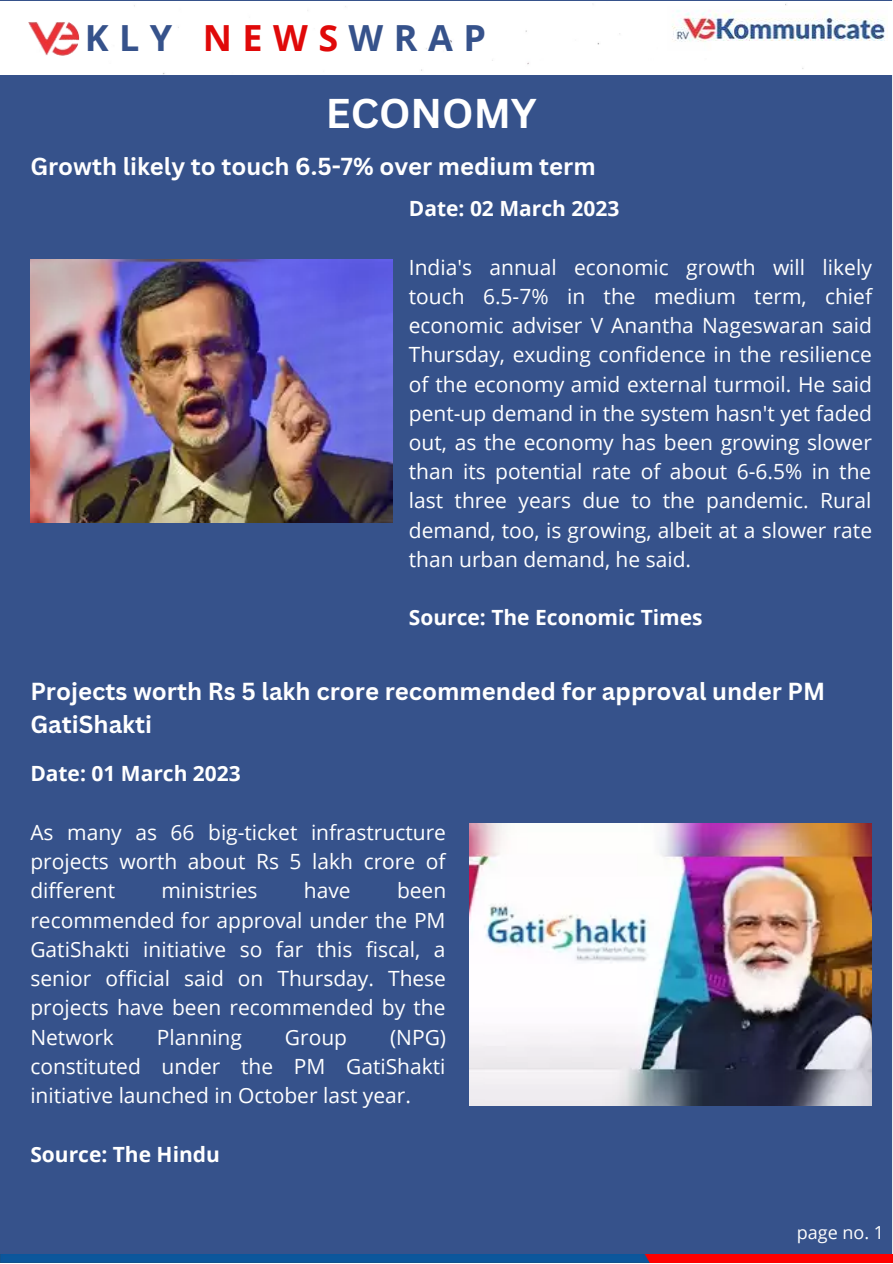
<style>
.page{position:relative;width:893px;height:1264px;background:#fff}
.page>*{position:absolute;margin:0;border:0;box-sizing:border-box;transform-origin:0 0}
.t1{font:700 40.5px "Canva Sans";color:#fff}
.t2{font:700 36px "Open Sans";letter-spacing:.29em;color:#36528b}
.t3{font:700 24px/32.5px "Canva Sans";color:#fff}
.t4{font:700 23.85px "Canva Sans";color:#fff}
.t5{font:21px/29.2px "Open Sans";color:#fff;text-align:justify}
.t6{font:700 21px "Open Sans";color:#fff}
.t7{font:18px "Open Sans";color:#fefefe}
.s1{color:#e00909}
</style>
<div class="page">
<div style="left:0;top:0;width:891px;height:1254px;background:#36528b"></div>
<div style="left:0;top:2px;width:891px;height:73px;background:#fff"></div>
<img style="left:0;top:1254px;width:892px;height:8px">
<img style="left:667px;top:6px;width:220px;height:44px">
<img style="left:27px;top:22px;width:53px;height:35px">
<img style="left:30px;top:259px;width:362px;height:263px">
<img style="left:469px;top:823px;width:402px;height:282px">
<h2 class="t2" style="left:85px;top:13px;width:402px">KLY <span class="s1">NEWS</span>WRAP</h2>
<h1 class="t1" style="left:326px;top:84px;width:212px">ECONOMY</h1>
<p class="t4" style="left:30px;top:150px;width:566px">Growth likely to touch 6.5-7% over medium term</p>
<p class="t6" style="left:409px;top:194px;width:212px">Date: 02 March 2023</p>
<p class="t5" style="left:409px;top:252px;width:465px">India's annual economic growth will likely touch 6.5-7% in the medium term, chief economic adviser V Anantha Nageswaran said Thursday, exuding confidence in the resilience of the economy amid external turmoil. He said pent-up demand in the system hasn't yet faded out, as the economy has been growing slower than its potential rate of about 6-6.5% in the last three years due to the pandemic. Rural demand, too, is growing, albeit at a slower rate than urban demand, he said.</p>
<p class="t6" style="left:409px;top:603px;width:295px">Source: The Economic Times</p>
<p class="t3" style="left:30px;top:674px;width:796px">Projects worth Rs 5 lakh crore recommended for approval under PM<br>GatiShakti</p>
<p class="t6" style="left:30px;top:759px;width:212px">Date: 01 March 2023</p>
<p class="t5" style="left:30px;top:817px;width:417px">As many as 66 big-ticket infrastructure projects worth about Rs 5 lakh crore of different</p>
<p class="t5" style="left:30px;top:875px;width:417px;text-indent:366px">been recommended for approval under the PM GatiShakti initiative so far this fiscal, a senior official said on Thursday. These projects have been recommended by the Network</p>
<p class="t5" style="left:161px;top:875px;width:98px">ministries</p>
<p class="t5" style="left:304px;top:875px;width:48px">have</p>
<p class="t5" style="left:157px;top:1021px;width:86px">Planning</p>
<p class="t5" style="left:285px;top:1021px;width:64px">Group</p>
<p class="t5" style="left:30px;top:1021px;width:417px;text-indent:359px">(NPG) constituted under the PM GatiShakti initiative launched in October last year.</p>
<p class="t6" style="left:30px;top:1139px;width:191px">Source: The Hindu</p>
<p class="t7" style="left:796px;top:1219px;width:89px">page no. 1</p>
</div>
